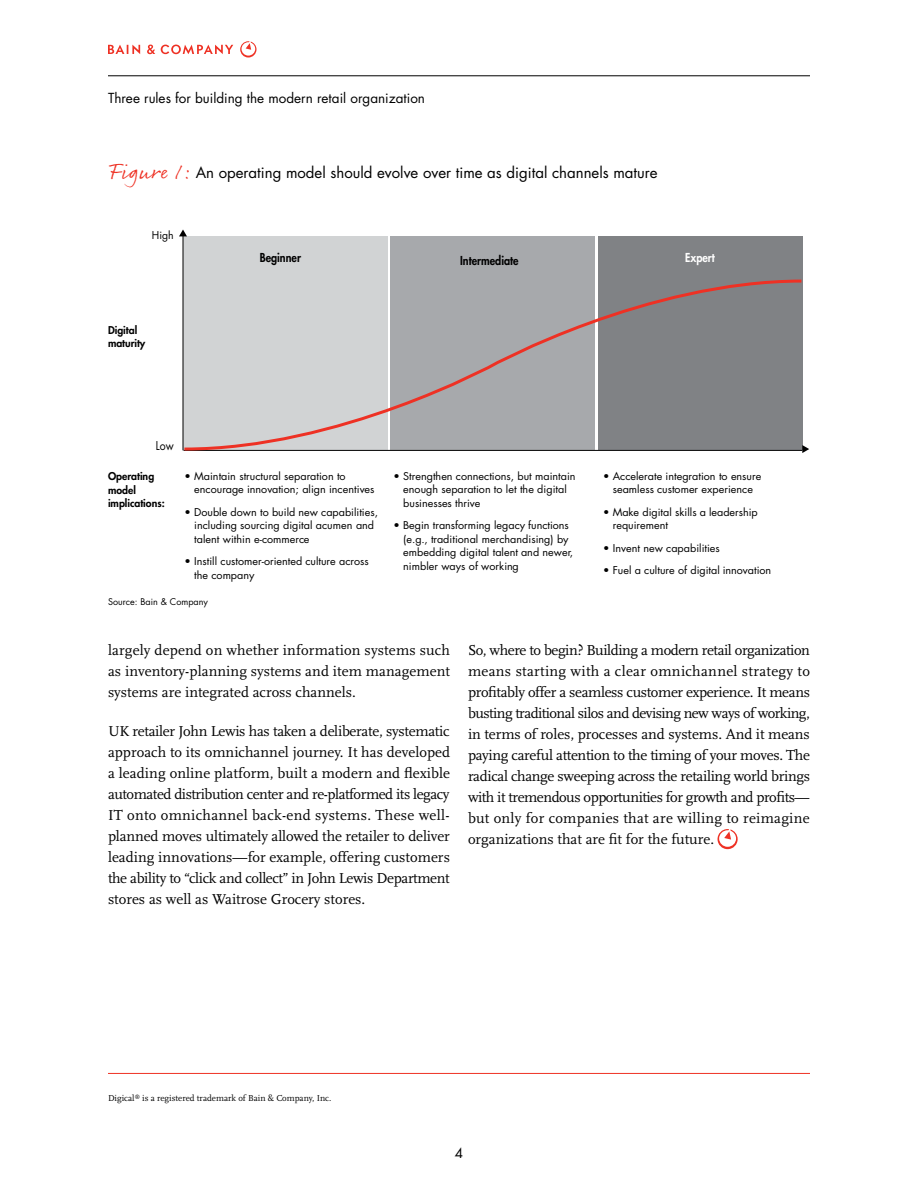
<style>
.page{position:relative;width:918px;height:1188px;background:#fff}
.page>*{position:absolute;margin:0;border:0;box-sizing:border-box;transform-origin:0 0}
.t1{font:15px/21px "Scala";color:#000;text-align:justify}
.t2{font:15px "Futura";color:#000}
.t3{font:13.5px "Futura";color:#000}
.t4{font:800 12px "Futura";color:#000;scale:.9 1}
.t5{font:800 12px "Futura";color:#fff;scale:.9 1}
.t6{font:11.85px "Futura";color:#000;scale:.88 1}
.t7{font:10.5px/13.5px "Futura";color:#000}
.t8{font:800 10.5px/13.5px "Futura";color:#000}
.t9{font:9px "Scala";color:#000}
.t10{font:9px "Futura";color:#000}
.s1{font-family:"Rollerscript Rough";font-size:22.5px;color:#ee3124}
</style>
<div class="page">
<svg style="left:108px;top:45px;width:32px;height:9px"></svg>
<svg style="left:147px;top:45px;width:8px;height:9px"></svg>
<svg style="left:161px;top:45px;width:72px;height:9px"></svg>
<svg style="left:240px;top:41px;width:16px;height:17px"></svg>
<hr style="left:108px;top:76px;width:702px;height:1px;background:#000">
<svg style="left:718px;top:829px;width:20px;height:20px"></svg>
<hr style="left:108px;top:1073px;width:702px;height:1px;background:#ee3124">
<div style="left:184px;top:236px;width:204px;height:214px;background:#d1d3d4"></div>
<div style="left:391px;top:236px;width:204px;height:214px;background:#a7a9ac"></div>
<div style="left:598px;top:236px;width:204px;height:214px;background:#808285"></div>
<hr style="left:183px;top:235px;width:1px;height:215px;background:#000">
<svg style="left:182px;top:278px;width:621px;height:173px"></svg>
<svg style="left:179px;top:230px;width:8px;height:6px"></svg>
<svg style="left:802px;top:445px;width:7px;height:8px"></svg>
<p class="t3" style="left:108px;top:89px;width:319px">Three rules for building the modern retail organization</p>
<p class="t2" style="left:108px;top:163px;width:551px"><span class="s1">Figure 1:</span> An operating model should evolve over time as digital channels mature</p>
<p class="t7" style="left:152px;top:229px;width:23px">High</p>
<p class="t8" style="left:108px;top:323px;width:39px">Digital maturity</p>
<p class="t4" style="left:260px;top:249px;width:47px">Beginner</p>
<p class="t4" style="left:460px;top:252px;width:66px">Intermediate</p>
<p class="t5" style="left:685px;top:249px;width:34px">Expert</p>
<p class="t6" style="left:156px;top:438px;width:22px">Low</p>
<p class="t8" style="left:108px;top:469px;width:58px">Operating model implications:</p>
<p class="t7" style="left:194px;top:469px;width:182px;text-indent:-10px">• Maintain structural separation to encourage innovation; align incentives</p>
<p class="t7" style="left:194px;top:505px;width:185px;text-indent:-10px">• Double down to build new capabilities, including sourcing digital acumen and talent within e-commerce</p>
<p class="t7" style="left:194px;top:555px;width:176px;text-indent:-10px">• Instill customer-oriented culture across the company</p>
<p class="t7" style="left:403px;top:469px;width:174px;text-indent:-10px">• Strengthen connections, but maintain enough separation to let the digital businesses thrive</p>
<p class="t7" style="left:403px;top:519px;width:171px;text-indent:-10px">• Begin transforming legacy functions (e.g., traditional merchandising) by embedding digital talent and newer, nimbler ways of working</p>
<p class="t7" style="left:603px;top:469px;width:160px;text-align:center">• Accelerate integration to ensure seamless customer experience</p>
<p class="t7" style="left:613px;top:505px;width:147px;text-indent:-10px">• Make digital skills a leadership requirement</p>
<p class="t7" style="left:603px;top:541px;width:118px">• Invent new capabilities</p>
<p class="t7" style="left:603px;top:564px;width:170px">• Fuel a culture of digital innovation</p>
<p class="t10" style="left:108px;top:596px;width:102px">Source: Bain &amp; Company</p>
<p class="t1" style="left:108px;top:640px;width:344px">largely depend on whether information systems such as inventory-planning systems and item management systems are integrated across channels.</p>
<p class="t1" style="left:108px;top:721px;width:344px">UK retailer John Lewis has taken a deliberate, systematic approach to its omnichannel journey. It has developed a leading online platform, built a modern and flexible automated distribution center and re-platformed its legacy IT onto omnichannel back-end systems. These well&shy;planned moves ultimately allowed the retailer to deliver leading innovations—for example, offering customers the ability to “click and collect” in John Lewis Department stores as well as Waitrose Grocery stores.</p>
<p class="t1" style="left:468px;top:640px;width:344px">So, where to begin? Building a modern retail organization means starting with a clear omnichannel strategy to profitably offer a seamless customer experience. It means busting traditional silos and devising new ways of working, in terms of roles, processes and systems. And it means paying careful attention to the timing of your moves. The radical change sweeping across the retailing world brings with it tremendous opportunities for growth and profits— but only for companies that are willing to reimagine organizations that are fit for the future.</p>
<p class="t9" style="left:108px;top:1093px;width:225px">Digical<sup>®</sup> is a registered trademark of Bain &amp; Company, Inc.</p>
<p class="t3" style="left:455px;top:1144px;width:10px">4</p>
</div>
